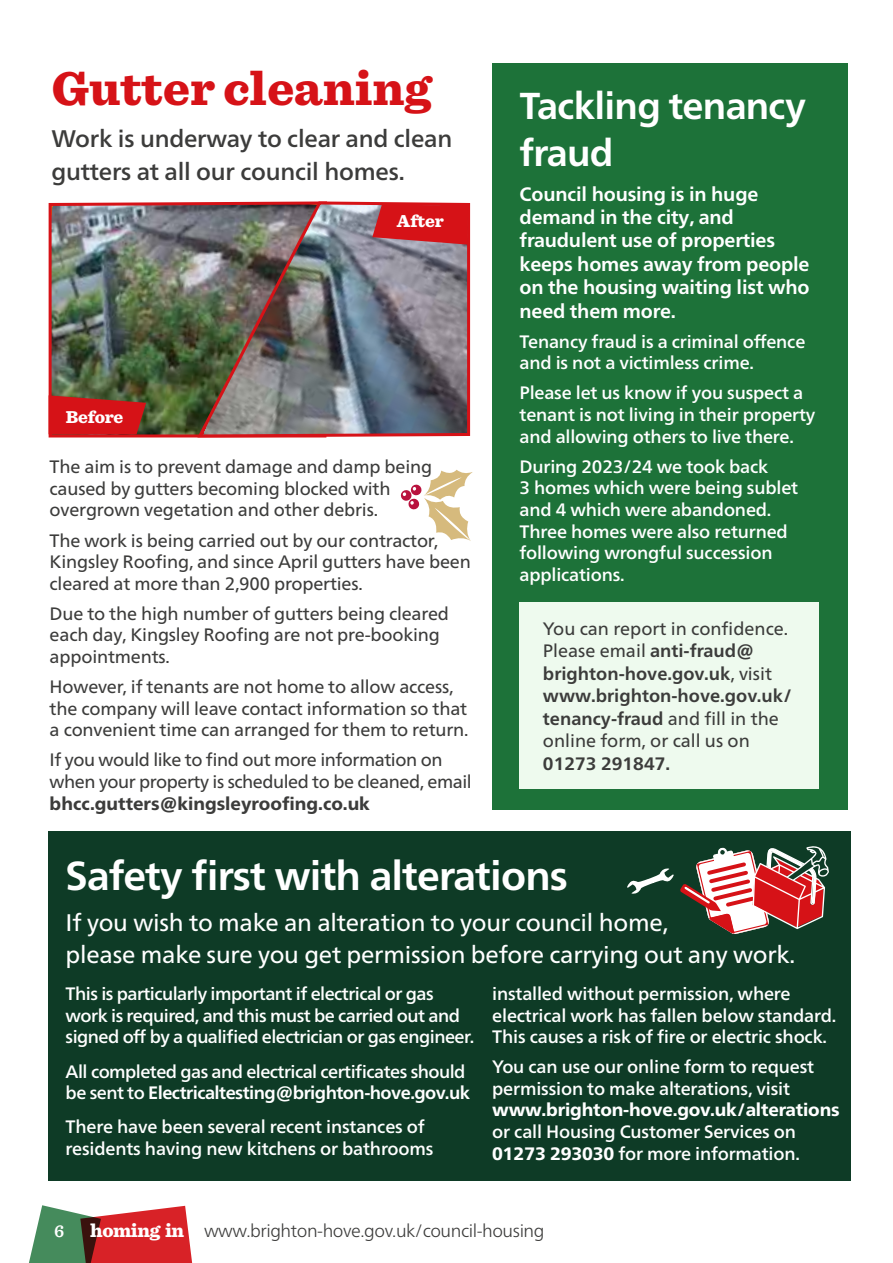
<style>
.page{position:relative;width:893px;height:1263px;background:#fff}
.page>*{position:absolute;margin:0;border:0;box-sizing:border-box;transform-origin:0 0}
.Lead_story_Sbk_30_30{font:900 49.5px "Sentinel";color:#d61217}
.Fruit_bold_27{font:700 40.5px "Frutiger Neue LT Pro";letter-spacing:-.02em;color:#fff}
.Sub_head_17_19_green{font:700 37.5px/46.5px "Frutiger Neue LT Pro";letter-spacing:-.02em;color:#fff}
.Large_text_17_18_white{font:24px/31.5px "Frutiger Neue LT Pro";letter-spacing:-.01em;color:#fff}
.Intro_16_19_bold_white{font:500 24px/33px "Frutiger Neue LT Pro";letter-spacing:-.01em;color:#3c3c3b}
.Main_text_white_12_14_5{font:700 19.5px/23.4px "Frutiger Neue LT Pro";letter-spacing:-.01em;color:#fff}
.Main_text_white_12_14_5-2{font:500 18px/21.6px "Frutiger Neue LT Pro";letter-spacing:-.01em;color:#fff}
.Main_text_12_14_5_light_black{font:18px/21.6px "Frutiger Neue LT Pro";letter-spacing:-.01em;color:#3c3c3b}
.Main_text_white_12_14_5-3{font:500 18px/21.6px "Frutiger Neue LT Pro";letter-spacing:-.03em;color:#fff}
.Main_text_12_14_5_light_black-2{font:700 18px/22.5px "Frutiger Neue LT Pro";color:#3c3c3b}
.t1{font:300 18px "Frutiger Neue LT Pro";letter-spacing:-.025em;color:#3c3c3b}
.t2{font:900 18px "Sentinel";letter-spacing:-.01em;color:#fff}
.t3{font:600 18px "Sentinel";color:#fff}
.s1{font-weight:800}
.s2{font-weight:400}
.s3{font-weight:700}
.s4{font-family:"Sentinel";font-weight:900;font-size:19.5px;color:#fff}
</style>
<div class="page">
<svg style="left:29px;top:1205px;width:164px;height:58px"></svg>
<div style="left:48px;top:831px;width:802px;height:350px;background:#0e3b26"></div>
<div style="left:492px;top:64px;width:356px;height:746px;background:#1d7239"></div>
<img style="left:48px;top:202px;width:147px;height:236px">
<img style="left:195px;top:201px;width:276px;height:237px">
<svg style="left:49px;top:395px;width:97px;height:39px;background:#c11c1b"></svg>
<svg style="left:372px;top:205px;width:96px;height:40px;background:#cc252c"></svg>
<div style="left:520px;top:602px;width:299px;height:187px;background:#eefaee"></div>
<svg style="left:627px;top:868px;width:47px;height:26px"></svg>
<svg style="left:400px;top:469px;width:73px;height:72px"></svg>
<svg style="left:680px;top:846px;width:149px;height:88px"></svg>
<p class="Lead_story_Sbk_30_30" style="left:51px;top:48px;width:382px">Gutter cleaning</p>
<h3 class="Intro_16_19_bold_white" style="left:51px;top:122px;width:402px">Work is underway to clear and clean gutters at all our council homes.</h3>
<p class="t2" style="left:66px;top:402px;width:59px">Before</p>
<p class="t2" style="left:397px;top:206px;width:48px">After</p>
<p class="Main_text_12_14_5_light_black" style="left:50px;top:456px;width:384px">The aim is to prevent damage and damp being caused by gutters becoming blocked with overgrown vegetation and other debris.</p>
<p class="Main_text_12_14_5_light_black" style="left:50px;top:529px;width:423px">The work is being carried out by our contractor,<br>Kingsley Roofing, and since April gutters have been cleared at more than 2,900 properties.</p>
<p class="Main_text_12_14_5_light_black" style="left:50px;top:602px;width:401px">Due to the high number of gutters being cleared each day, Kingsley Roofing are not pre-booking appointments.</p>
<p class="Main_text_12_14_5_light_black" style="left:50px;top:676px;width:420px">However, if tenants are not home to allow access, the company will leave contact information so that a convenient time can arranged for them to return.</p>
<p class="Main_text_12_14_5_light_black" style="left:50px;top:749px;width:424px">If you would like to find out more information on when your property is scheduled to be cleaned, email <span class="s1">bhcc.gutters@kingsleyroofing.co.uk</span></p>
<p class="Sub_head_17_19_green" style="left:520px;top:83px;width:288px">Tackling tenancy fraud</p>
<p class="Main_text_white_12_14_5" style="left:520px;top:182px;width:292px">Council housing is in huge demand in the city, and fraudulent use of properties keeps homes away from people on the housing waiting list who need them more.</p>
<p class="Main_text_white_12_14_5-2" style="left:520px;top:330px;width:287px">Tenancy fraud is a criminal offence and is not a victimless crime.</p>
<p class="Main_text_white_12_14_5-2" style="left:520px;top:382px;width:297px">Please let us know if you suspect a tenant is not living in their property and allowing others to live there.</p>
<p class="Main_text_white_12_14_5-2" style="left:520px;top:455px;width:280px">During 2023/24 we took back<br>3 homes which were being sublet and 4 which were abandoned.<br>Three homes were also returned following wrongful succession applications.</p>
<p class="Main_text_12_14_5_light_black-2" style="left:543px;top:617px;width:251px"><span class="s2">You can report in confidence.<br>Please email</span> anti-fraud@ brighton-hove.gov.uk<span class="s2">, visit </span>www.brighton-hove.gov.uk/ tenancy-fraud <span class="s2">and fill in the online form, or call us on<br></span>01273 291847.</p>
<p class="Fruit_bold_27" style="left:66px;top:852px;width:504px">Safety first with alterations</p>
<p class="Large_text_17_18_white" style="left:66px;top:907px;width:731px">If you wish to make an alteration to your council home,<br>please make sure you get permission before carrying out any work.</p>
<p class="Main_text_white_12_14_5-3" style="left:66px;top:983px;width:410px">This is particularly important if electrical or gas work is required, and this must be carried out and signed off by a qualified electrician or gas engineer.</p>
<p class="Main_text_white_12_14_5-3" style="left:66px;top:1060px;width:406px">All completed gas and electrical certificates should be sent to <span class="s3">Electricaltesting@brighton-hove.gov.uk</span></p>
<p class="Main_text_white_12_14_5-2" style="left:66px;top:1116px;width:369px">There have been several recent instances of residents having new kitchens or bathrooms</p>
<p class="Main_text_white_12_14_5-2" style="left:492px;top:983px;width:345px">installed without permission, where electrical work has fallen below standard.<br>This causes a risk of fire or electric shock.</p>
<p class="Main_text_white_12_14_5-2" style="left:492px;top:1056px;width:349px">You can use our online form to request permission to make alterations, visit <span class="s1">www.brighton-hove.gov.uk/alterations </span>or call Housing Customer Services on <span class="s1">01273 293030</span> for more information.</p>
<p class="t3" style="left:54px;top:1217px;width:12px">6</p>
<p class="t1" style="left:90px;top:1219px;width:456px"><span class="s4">homing in</span> www.brighton-hove.gov.uk/council-housing</p>
</div>
